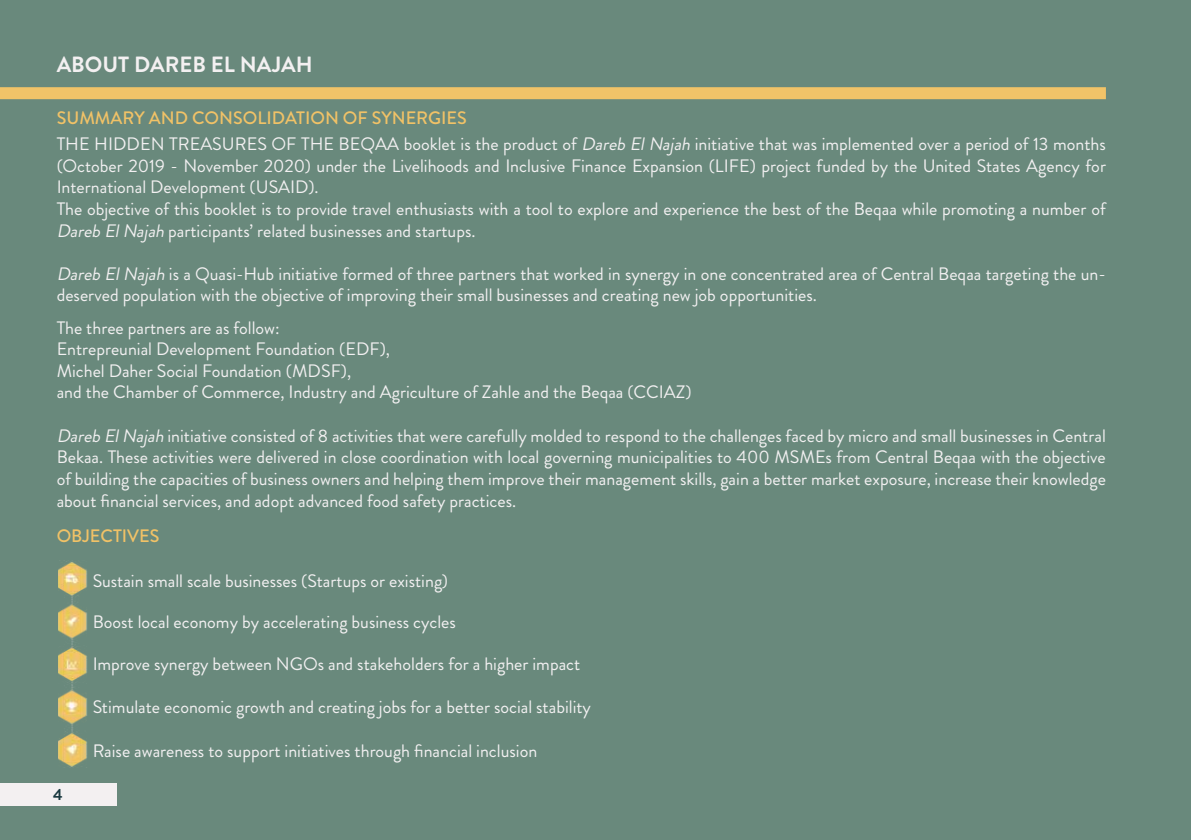
<style>
.page{position:relative;width:1191px;height:840px;background:#fff}
.page>*{position:absolute;margin:0;border:0;box-sizing:border-box;transform-origin:0 0}
.t1{font:700 22px "Brandon Grotesque";color:#f3f0f1}
.t2{font:18px/21.6px "Brandon Grotesque";color:#f2f0f1}
.t3{font:500 18px "Brandon Grotesque";color:#f1c267}
.t4{font:700 16px "Brandon Grotesque";color:#1a3940}
.s1{font-weight:500;color:#f1c267}
.s2{font-style:italic}
</style>
<div class="page">
<div style="left:0;top:0;width:1191px;height:839px;background:#69897c"></div>
<div style="left:0;top:87px;width:1106px;height:12px;background:#f1c368"></div>
<div style="left:0;top:782px;width:116px;height:23px;background:#f3f0f1"></div>
<img style="left:58px;top:561px;width:29px;height:205px">
<p class="t1" style="left:57px;top:49px;width:257px">ABOUT DAREB EL NAJAH</p>
<p class="t2" style="left:57px;top:105px;width:1050px;line-height:26px"><span class="s1">SUMMARY AND CONSOLIDATION OF SYNERGIES<br></span>THE HIDDEN TREASURES OF THE BEQAA booklet is the product of <span class="s2">Dareb ElNajah</span> initiative that was implemented over a period of 13 months</p>
<p class="t2" style="left:57px;top:155px;width:1050px">(October 2019 - November 2020) under the Livelihoods and Inclusive Finance Expansion (LIFE) project funded by the United States Agency for International Development (USAID).<br>The objective of this booklet is to provide travel enthusiasts with a tool to explore and experience the best of the Beqaa while promoting a number of <span class="s2">Dareb ElNajah</span> participants’ related businesses and startups.</p>
<p class="t2" style="left:57px;top:263px;width:1050px"><span class="s2">Dareb ElNajah</span> is a Quasi-Hub initiative formed of three partners that worked in synergy in one concentrated area of Central Beqaa targeting the un&shy;deserved population with the objective of improving their small businesses and creating new job opportunities.</p>
<p class="t2" style="left:57px;top:316px;width:636px">The three partners are as follow:<br>Entrepreunial Development Foundation (EDF),<br>Michel Daher Social Foundation (MDSF),<br>and the Chamber of Commerce, Industry and Agriculture of Zahle and the Beqaa (CCIAZ)</p>
<p class="t2" style="left:57px;top:424px;width:1050px;text-align:justify"><span class="s2">Dareb ElNajah</span> initiative consisted of 8 activities that were carefully molded to respond to the challenges faced by micro and small businesses in Central Bekaa. These activities were delivered in close coordination with local governing municipalities to 400 MSMEs from Central Beqaa with the objective of building the capacities of business owners and helping them improve their management skills, gain a better market exposure, increase their knowledge about financial services, and adopt advanced food safety practices.</p>
<p class="t3" style="left:57px;top:523px;width:104px">OBJECTIVES</p>
<p class="t4" style="left:53px;top:782px;width:11px">4</p>
<p class="t2" style="left:93px;top:569px;width:357px">Sustain small scale businesses (Startups or existing)</p>
<p class="t2" style="left:93px;top:610px;width:365px">Boost local economy by accelerating business cycles</p>
<p class="t2" style="left:93px;top:653px;width:489px">Improve synergy between NGOs and stakeholders for a higher impact</p>
<p class="t2" style="left:93px;top:695px;width:500px">Stimulate economic growth and creating jobs for a better social stability</p>
<p class="t2" style="left:93px;top:739px;width:446px">Raise awareness to support initiatives through financial inclusion</p>
</div>
